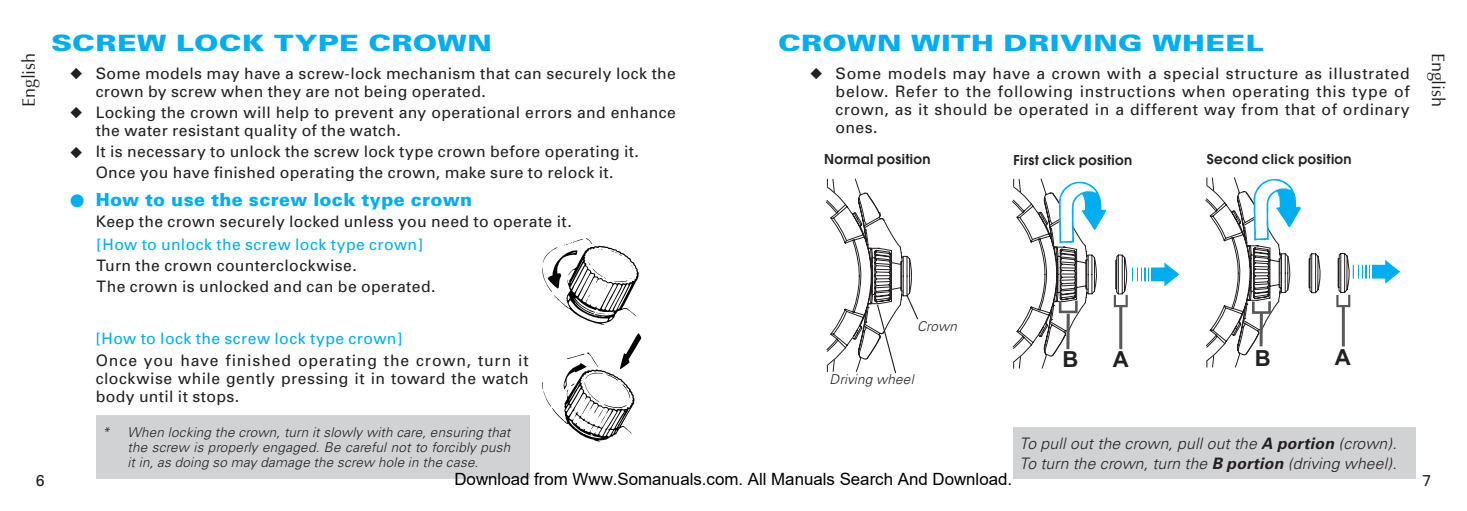
<style>
.page{position:relative;width:1467px;height:511px;background:#fff}
.page>*{position:absolute;margin:0;border:0;box-sizing:border-box;transform-origin:0 0}
.t1{font:900 22.5px "Univers";letter-spacing:.01em;color:#00aeef;scale:1.3 1}
.t2{font:700 22.05px "Arial";color:#231f20}
.t3{font:900 18px "Univers";letter-spacing:.02em;color:#00aeef}
.t4{font:18px "Optima";letter-spacing:-.005em;color:#231f20}
.t5{font:16.88px "Arial";color:#000}
.t6{font:15.75px/18px "Univers";letter-spacing:.025em;color:#231f20}
.t7{font:italic 300 15.75px/20px "Univers";letter-spacing:.005em;color:#231f20}
.t8{font:15.75px "Univers";letter-spacing:.03em;color:#00aeef}
.t9{font:italic 300 13.5px/14.6px "Univers";letter-spacing:.015em;color:#231f20;text-align:justify}
.t10{font:600 13.5px "Avant Garde";letter-spacing:.025em;color:#231f20}
.s1{font-weight:700}
</style>
<div class="page">
<div style="left:96px;top:415px;width:434px;height:63px;background:#d1d2d4"></div>
<div style="left:1013px;top:426px;width:403px;height:52px;background:#d1d2d4"></div>
<svg style="left:1113px;top:254px;width:66px;height:54px"></svg>
<svg style="left:1012px;top:179px;width:94px;height:189px"></svg>
<svg style="left:1066px;top:313px;width:4px;height:36px"></svg>
<hr style="left:1119px;top:306px;width:3px;height:43px;background:#57585a">
<svg style="left:826px;top:179px;width:93px;height:195px"></svg>
<svg style="left:1308px;top:253px;width:92px;height:55px"></svg>
<svg style="left:1205px;top:177px;width:96px;height:190px"></svg>
<hr style="left:1260px;top:313px;width:3px;height:33px;background:#57585a">
<hr style="left:1342px;top:306px;width:3px;height:40px;background:#57585a">
<svg style="left:542px;top:238px;width:97px;height:86px"></svg>
<svg style="left:542px;top:333px;width:99px;height:109px"></svg>
<h1 class="t1" style="left:778px;top:29px;width:38px">Crown</h1>
<h1 class="t1" style="left:911px;top:29px;width:17px">with</h1>
<h1 class="t1" style="left:1004px;top:29px;width:15px">dri</h1>
<h1 class="t1" style="left:1060px;top:29px;width:90px">ving wheel</h1>
<h1 class="t1" style="left:51px;top:29px;width:341px">SCREW LOCK TYPE CROWN</h1>
<p class="t6" style="left:96px;top:64px;width:582px;text-indent:-26px">◆ Some models may have a screw-lock mechanism that can securely lock the crown by screw when they are not being operated.</p>
<p class="t6" style="left:96px;top:103px;width:582px;text-indent:-26px">◆ Locking the crown will help to prevent any operational errors and enhance the water resistant quality of the watch.</p>
<p class="t6" style="left:70px;top:141px;width:570px;line-height:21.2px;text-align:center">◆ It is necessary to unlock the screw lock type crown before operating it.<br>Once you have finished operating the crown, make sure to relock it.</p>
<p class="t3" style="left:70px;top:188px;width:403px">● How to use the screw lock type crown</p>
<p class="t6" style="left:96px;top:212px;width:478px">Keep the crown securely locked unless you need to operate it.</p>
<p class="t4" style="left:18px;top:107px;width:56px;rotate:-90deg">English</p>
<p class="t4" style="left:1449px;top:53px;width:56px;rotate:90deg">English</p>
<p class="t6" style="left:836px;top:64px;width:576px;text-align:justify;text-indent:-26px">◆ Some models may have a crown with a special structure as illustrated below. Refer to the following instructions when operating this type of crown, as it should be operated in a different way from that of ordinary ones.</p>
<p class="t10" style="left:824px;top:150px;width:108px">Normal position</p>
<p class="t10" style="left:1014px;top:151px;width:120px">First click position</p>
<p class="t10" style="left:1207px;top:150px;width:146px">Second click position</p>
<p class="t8" style="left:97px;top:235px;width:328px">[How to unlock the screw lock type crown]</p>
<p class="t6" style="left:97px;top:255px;width:340px;line-height:21.2px">Turn the crown counterclockwise.<br>The crown is unlocked and can be operated.</p>
<p class="t8" style="left:96px;top:329px;width:308px">[How to lock the screw lock type crown]</p>
<p class="t6" style="left:96px;top:351px;width:435px;text-align:justify">Once you have finished operating the crown, turn it clockwise while gently pressing it in toward the watch body until it stops.</p>
<p class="t9" style="left:128px;top:425px;width:384px;text-indent:-26px">* When locking the crown, turn it slowly with care, ensuring that the screw is properly engaged. Be careful not to forcibly push it in, as doing so may damage the screw hole in the case.</p>
<p class="t9" style="left:917px;top:318px;width:41px">Crown</p>
<p class="t9" style="left:830px;top:372px;width:86px">Driving wheel</p>
<p class="t5" style="left:454px;top:469px;width:559px">Download from Www.Somanuals.com. All Manuals Search And Download.</p>
<h2 class="t2" style="left:1062px;top:347px;width:17px">B</h2>
<h2 class="t2" style="left:1113px;top:347px;width:17px">A</h2>
<h2 class="t2" style="left:1255px;top:345px;width:17px">B</h2>
<h2 class="t2" style="left:1335px;top:344px;width:17px">A</h2>
<p class="t7" style="left:1019px;top:432px;width:379px">To pull out the crown, pull out the <span class="s1">A portion</span> (crown).<br>To turn the crown, turn the <span class="s1">B portion</span> (driving wheel).</p>
</div>
